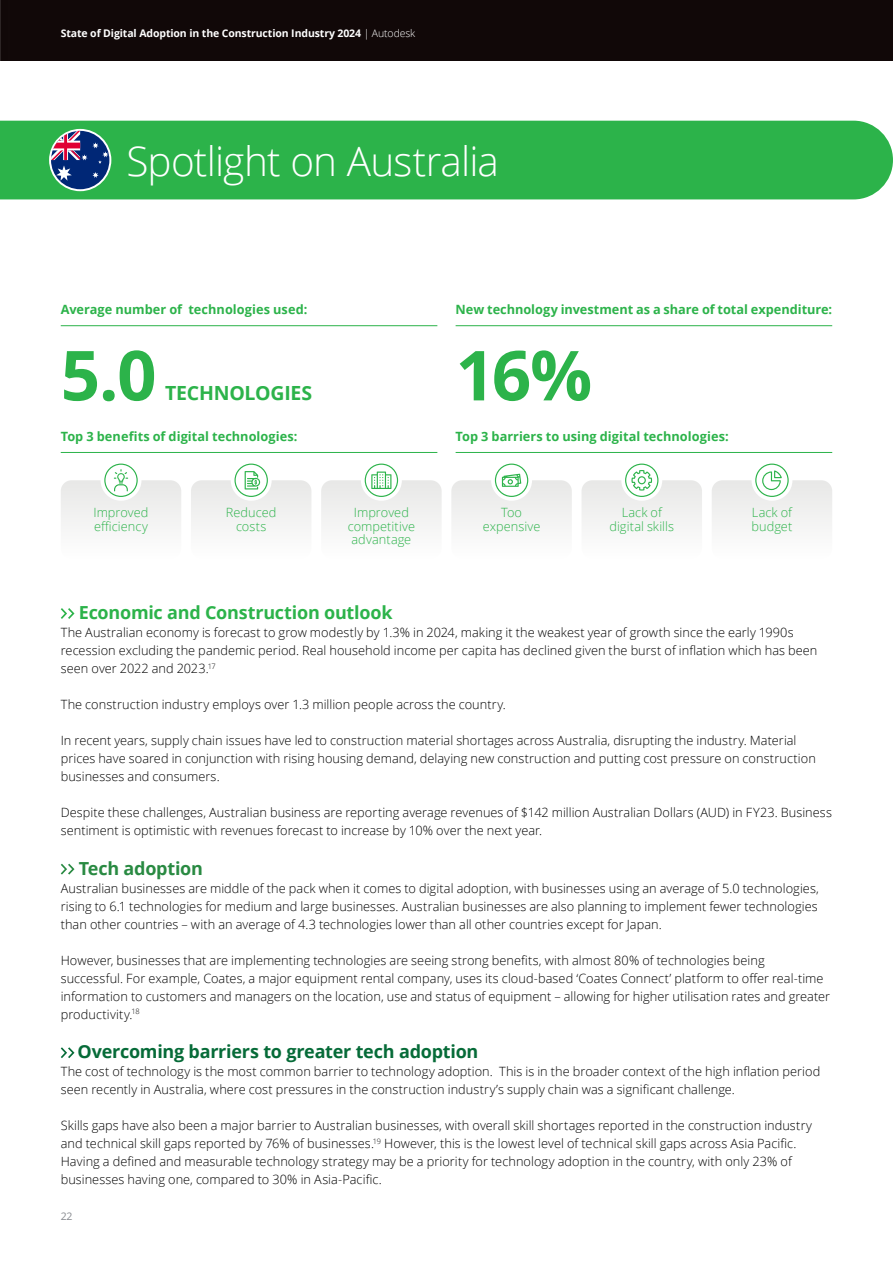
<style>
.page{position:relative;width:893px;height:1263px;background:#fff}
.page>*{position:absolute;margin:0;border:0;box-sizing:border-box;transform-origin:0 0}
.t1{font:700 69px "Open Sans";color:#2cb34a}
.t2{font:300 40.5px "Open Sans";letter-spacing:-.02em;color:#fff}
.t3{font:700 19.5px "Open Sans";letter-spacing:-.01em;color:#2cb34a}
.t4{font:700 18px "Open Sans";letter-spacing:-.015em;color:#066b38}
.t5{font:700 18px "Open Sans";letter-spacing:-.015em;color:#2cb34a}
.t6{font:700 18px "Open Sans";letter-spacing:-.015em;color:#298a42}
.t7{font:300 12.75px/18px "Open Sans";letter-spacing:.005em;color:#000}
.t8{font:700 12.75px "Open Sans";color:#2cb34a}
.t9{font:300 12.75px/13.5px "Open Sans";letter-spacing:.005em;color:#2cb34a;text-align:center}
.t10{font:700 10.5px "Open Sans";letter-spacing:-.01em;color:#fff}
.t11{font:10.5px "Open Sans";color:#878a8f}
.s1{font-weight:300}
</style>
<div class="page">
<div style="left:0;top:0;width:893px;height:61px;background:#110808"></div>
<div style="left:0;top:121px;width:893px;height:78px;background:#2cb34a"></div>
<div style="left:61px;top:480px;width:120px;height:79px;background:#f4f4f3;border-radius:11px"></div>
<div style="left:101px;top:460px;width:40px;height:41px;background:#fff;border-radius:50%"></div>
<svg style="left:104px;top:464px;width:34px;height:33px"></svg>
<div style="left:191px;top:480px;width:120px;height:79px;background:#f4f4f3;border-radius:11px"></div>
<div style="left:231px;top:460px;width:41px;height:41px;background:#fff;border-radius:50%"></div>
<svg style="left:234px;top:464px;width:34px;height:33px"></svg>
<div style="left:321px;top:480px;width:121px;height:79px;background:#f4f4f3;border-radius:11px"></div>
<div style="left:361px;top:460px;width:41px;height:41px;background:#fff;border-radius:50%"></div>
<svg style="left:365px;top:464px;width:33px;height:33px"></svg>
<div style="left:451px;top:480px;width:121px;height:79px;background:#f4f4f3;border-radius:11px"></div>
<div style="left:491px;top:460px;width:41px;height:41px;background:#fff;border-radius:50%"></div>
<svg style="left:495px;top:464px;width:33px;height:33px"></svg>
<div style="left:581px;top:480px;width:121px;height:79px;background:#f4f4f3;border-radius:11px"></div>
<div style="left:621px;top:460px;width:41px;height:41px;background:#fff;border-radius:50%"></div>
<svg style="left:625px;top:464px;width:33px;height:33px"></svg>
<div style="left:712px;top:480px;width:120px;height:79px;background:#f4f4f3;border-radius:11px"></div>
<div style="left:751px;top:460px;width:41px;height:41px;background:#fff;border-radius:50%"></div>
<svg style="left:755px;top:464px;width:34px;height:33px"></svg>
<svg style="left:49px;top:129px;width:62px;height:62px"></svg>
<div style="left:51px;top:131px;width:58px;height:58px;background:#002776;border-radius:50%"></div>
<svg style="left:51px;top:131px;width:57px;height:50px"></svg>
<svg style="left:61px;top:608px;width:13px;height:11px"></svg>
<svg style="left:61px;top:864px;width:13px;height:10px"></svg>
<svg style="left:61px;top:1047px;width:13px;height:11px"></svg>
<hr style="left:61px;top:325px;width:376px;height:1px;background:#2cb34a">
<hr style="left:456px;top:325px;width:376px;height:1px;background:#2cb34a">
<hr style="left:61px;top:452px;width:376px;height:1px;background:#2cb34a">
<hr style="left:456px;top:452px;width:376px;height:1px;background:#2cb34a">
<p class="t10" style="left:61px;top:26px;width:356px">State of Digital Adoption in the Construction Industry 2024 <span class="s1">| Autodesk</span></p>
<h2 class="t2" style="left:127px;top:133px;width:374px">Spotlight on Australia</h2>
<p class="t8" style="left:61px;top:300px;width:248px">Average number of technologies used:</p>
<p class="t8" style="left:456px;top:300px;width:378px">New technology investment as a share of total expenditure:</p>
<h1 class="t1" style="left:61px;top:327px;width:97px">5.0</h1>
<h3 class="t3" style="left:165px;top:380px;width:149px">TECHNOLOGIES</h3>
<p class="t8" style="left:61px;top:427px;width:238px">Top 3 benefits of digital technologies:</p>
<h1 class="t1" style="left:456px;top:327px;width:138px">16%</h1>
<p class="t8" style="left:456px;top:427px;width:275px">Top 3 barriers to using digital technologies:</p>
<p class="t9" style="left:93px;top:505px;width:57px;text-align:left">Improved efficiency</p>
<p class="t9" style="left:226px;top:505px;width:52px">Reduced costs</p>
<p class="t9" style="left:348px;top:505px;width:69px">Improved competitive advantage</p>
<p class="t9" style="left:483px;top:505px;width:59px">Too expensive</p>
<p class="t9" style="left:609px;top:505px;width:66px">Lack of digital skills</p>
<p class="t9" style="left:752px;top:505px;width:42px;text-align:left">Lack of budget</p>
<h3 class="t5" style="left:79px;top:600px;width:315px">Economic and Construction outlook</h3>
<p class="t7" style="left:61px;top:623px;width:758px">The Australian economy is forecast to grow modestly by 1.3% in 2024, making it the weakest year of growth since the early 1990s recession excluding the pandemic period. Real household income per capita has declined given the burst of inflation which has been seen over 2022 and 2023.<sup>17</sup></p>
<p class="t7" style="left:61px;top:695px;width:446px">The construction industry employs over 1.3 million people across the country.</p>
<p class="t7" style="left:61px;top:731px;width:757px">In recent years, supply chain issues have led to construction material shortages across Australia, disrupting the industry. Material prices have soared in conjunction with rising housing demand, delaying new construction and putting cost pressure on construction businesses and consumers.</p>
<p class="t7" style="left:61px;top:803px;width:773px">Despite these challenges, Australian business are reporting average revenues of $142 million Australian Dollars (AUD) in FY23. Business sentiment is optimistic with revenues forecast to increase by 10% over the next year.</p>
<h3 class="t6" style="left:79px;top:855px;width:126px">Tech adoption</h3>
<p class="t7" style="left:61px;top:879px;width:760px;text-align:justify">Australian businesses are middle of the pack when it comes to digital adoption, with businesses using an average of 5.0 technologies, rising to 6.1 technologies for medium and large businesses. Australian businesses are also planning to implement fewer technologies than other countries – with an average of 4.3 technologies lower than all other countries except for Japan.</p>
<p class="t7" style="left:61px;top:951px;width:771px">However, businesses that are implementing technologies are seeing strong benefits, with almost 80% of technologies being successful. For example, Coates, a major equipment rental company, uses its cloud-based ‘Coates Connect’ platform to offer real-time information to customers and managers on the location, use and status of equipment – allowing for higher utilisation rates and greater productivity.<sup>18</sup></p>
<h3 class="t4" style="left:78px;top:1039px;width:402px">Overcoming barriers to greater tech adoption</h3>
<p class="t7" style="left:61px;top:1062px;width:761px">The cost of technology is the most common barrier to technology adoption. This is in the broader context of the high inflation period seen recently in Australia, where cost pressures in the construction industry’s supply chain was a significant challenge.</p>
<p class="t7" style="left:61px;top:1116px;width:753px">Skills gaps have also been a major barrier to Australian businesses, with overall skill shortages reported in the construction industry and technical skill gaps reported by 76% of businesses.<sup>19</sup> However, this is the lowest level of technical skill gaps across Asia Pacific.<br>Having a defined and measurable technology strategy may be a priority for technology adoption in the country, with only 23% of businesses having one, compared to 30% in Asia-Pacific.</p>
<p class="t11" style="left:61px;top:1209px;width:13px">22</p>
</div>
